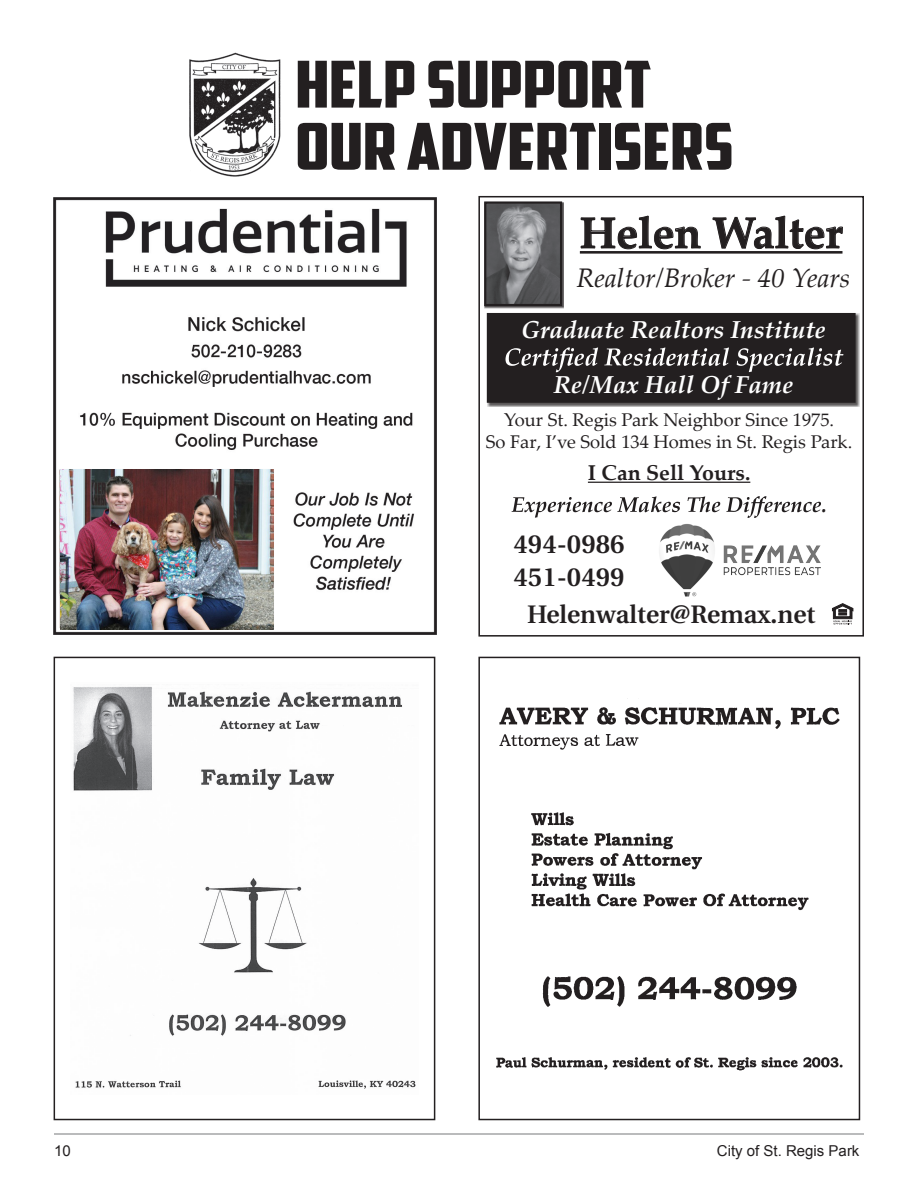
<style>
.page{position:relative;width:918px;height:1188px;background:#fff}
.page>*{position:absolute;margin:0;border:0;box-sizing:border-box;transform-origin:0 0}
.t1{font:64.65px/62.1px "American Captain";color:#231f20;scale:1.2 1}
.t2{font:700 43.65px "Palatino Linotype";color:#231f20}
.t3{font:italic 26.85px "Palatino Linotype";color:#231f20}
.t4{font:600 26.1px "Utopia";color:#231f20}
.t5{font:600 25.35px "Utopia";color:#231f20}
.t6{font:italic 700 24.45px "Palatino Linotype";color:#fff}
.t7{font:700 21.45px "Palatino Linotype";color:#231f20}
.t8{font:italic 700 21.45px "Palatino";color:#231f20}
.t9{font:18.3px/22px "Palatino Linotype";color:#231f20;text-align:center}
.t10{font:15px "Arial";color:#231f20}
</style>
<div class="page">
<hr style="left:54px;top:1134px;width:810px;height:1px;background:#76787b">
<svg style="left:487px;top:313px;width:373px;height:94px;background:#858383"></svg>
<div style="left:488px;top:314px;width:367px;height:88px;background:#231f20"></div>
<div style="left:487px;top:313px;width:369px;height:90px;border:2px solid #231f20"></div>
<div style="left:478px;top:196px;width:386px;height:441px;border:2px solid #231f20"></div>
<div style="left:485px;top:202px;width:79px;height:106px;background:#514e4f"></div>
<img style="left:487px;top:204px;width:72px;height:99px">
<div style="left:484px;top:201px;width:78px;height:105px;border:2px solid #231f20"></div>
<hr style="left:580px;top:251px;width:262px;height:3px;background:#231f20">
<svg style="left:581px;top:196px;width:120px;height:58px"></svg>
<svg style="left:712px;top:196px;width:131px;height:58px"></svg>
<svg style="left:506px;top:347px;width:337px;height:25px"></svg>
<hr style="left:588px;top:482px;width:162px;height:1px;background:#231f20">
<svg style="left:512px;top:496px;width:309px;height:22px"></svg>
<svg style="left:832px;top:604px;width:21px;height:21px"></svg>
<img style="left:659px;top:524px;width:161px;height:72px">
<img style="left:189px;top:52px;width:92px;height:125px">
<img style="left:54px;top:198px;width:383px;height:437px">
<img style="left:60px;top:470px;width:214px;height:159px">
<img style="left:499px;top:698px;width:341px;height:52px">
<div style="left:478px;top:657px;width:382px;height:463px;border:2px solid #231f20"></div>
<img style="left:531px;top:812px;width:278px;height:99px">
<img style="left:542px;top:976px;width:255px;height:31px">
<img style="left:496px;top:1057px;width:347px;height:14px">
<img style="left:73px;top:686px;width:343px;height:403px">
<div style="left:54px;top:657px;width:381px;height:463px;border:2px solid #231f20"></div>
<h1 class="t1" style="left:295px;top:53px;width:367px">HELP SUPPORT<br>OUR ADVERTISERS</h1>
<h2 class="t2" style="left:580px;top:202px;width:264px">Helen Walter</h2>
<h3 class="t3" style="left:577px;top:258px;width:275px">Realtor/Broker - 40 Years</h3>
<h3 class="t6" style="left:521px;top:312px;width:306px">Graduate Realtors Institute</h3>
<h3 class="t6" style="left:554px;top:367px;width:241px">Re/Max Hall Of Fame</h3>
<p class="t9" style="left:486px;top:408px;width:368px">Your St. Regis Park Neighbor Since 1975.<br>So Far, I’ve Sold 134 Homes in St. Regis Park.</p>
<p class="t7" style="left:588px;top:458px;width:164px">I Can Sell Yours.</p>
<p class="t8" style="left:822px;top:487px;width:7px">.</p>
<h3 class="t4" style="left:514px;top:529px;width:112px">494-0986</h3>
<h3 class="t4" style="left:514px;top:562px;width:112px">451-0499</h3>
<h3 class="t5" style="left:527px;top:600px;width:290px">Helenwalter@Remax.net</h3>
<p class="t10" style="left:54px;top:1141px;width:18px">10</p>
<p class="t10" style="left:717px;top:1141px;width:144px">City of St. Regis Park</p>
</div>
